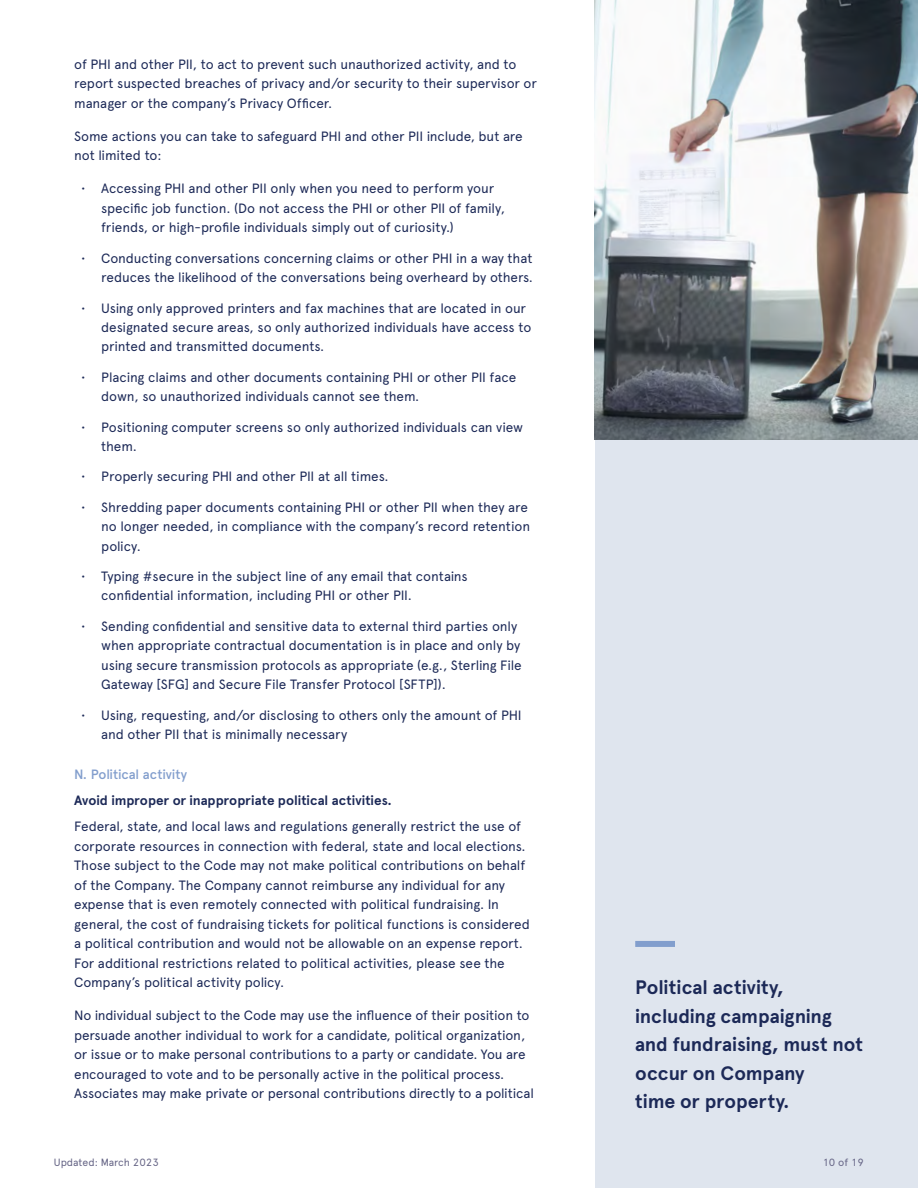
<style>
.page{position:relative;width:918px;height:1188px;background:#fff}
.page>*{position:absolute;margin:0;border:0;box-sizing:border-box;transform-origin:0 0}
.Callouts{font:700 19.5px/28.5px "Apercu Pro";letter-spacing:-.005em;color:#1c2957}
.B2-Bullets{font:13.5px/19.5px "Apercu Pro";letter-spacing:-.01em;color:#1c2957}
.B2{font:13.5px/19.5px "Apercu Pro";letter-spacing:-.01em;color:#1c2957}
.H3{font:700 13.5px "Apercu Pro";color:#1c2957}
.H2{font:500 13.5px "Apercu Pro";letter-spacing:-.01em;color:#829ecd}
.t1{font:10.5px "Apercu Pro";letter-spacing:-.005em;color:#656485}
</style>
<div class="page">
<div style="left:595px;top:0;width:323px;height:1188px;background:#dfe5ee"></div>
<img style="left:595px;top:0;width:323px;height:439px">
<div style="left:635px;top:941px;width:40px;height:6px;background:#829ecd"></div>
<p class="B2" style="left:74px;top:53px;width:464px">of PHI and other PII, to act to prevent such unauthorized activity, and to report suspected breaches of privacy and/or security to their supervisor or manager or the company’s Privacy Officer.</p>
<p class="B2" style="left:74px;top:125px;width:450px">Some actions you can take to safeguard PHI and other PII include, but are not limited to:</p>
<p class="B2-Bullets" style="left:101px;top:178px;width:405px;text-indent:-20px">• Accessing PHI and other PII only when you need to perform your specific job function. (Do not access the PHI or other PII of family, friends, or high-profile individuals simply out of curiosity.)</p>
<p class="B2-Bullets" style="left:81px;top:247px;width:454px;text-align:right">• Conducting conversations concerning claims or other PHI in a way that reduces the likelihood of the conversations being overheard by others.</p>
<p class="B2-Bullets" style="left:101px;top:297px;width:432px;text-indent:-20px">• Using only approved printers and fax machines that are located in our designated secure areas, so only authorized individuals have access to printed and transmitted documents.</p>
<p class="B2-Bullets" style="left:101px;top:366px;width:417px;text-indent:-20px">• Placing claims and other documents containing PHI or other PII face down, so unauthorized individuals cannot see them.</p>
<p class="B2-Bullets" style="left:101px;top:416px;width:423px;text-indent:-20px">• Positioning computer screens so only authorized individuals can view them.</p>
<p class="B2-Bullets" style="left:81px;top:466px;width:309px">• Properly securing PHI and other PII at all times.</p>
<p class="B2-Bullets" style="left:101px;top:496px;width:430px;text-indent:-20px">• Shredding paper documents containing PHI or other PII when they are no longer needed, in compliance with the company’s record retention policy.</p>
<p class="B2-Bullets" style="left:101px;top:565px;width:368px;text-indent:-20px">• Typing #secure in the subject line of any email that contains confidential information, including PHI or other PII.</p>
<p class="B2-Bullets" style="left:101px;top:615px;width:422px;text-indent:-20px">• Sending confidential and sensitive data to external third parties only when appropriate contractual documentation is in place and only by using secure transmission protocols as appropriate (e.g., Sterling File Gateway [SFG] and Secure File Transfer Protocol [SFTP]).</p>
<p class="B2-Bullets" style="left:101px;top:704px;width:422px;text-indent:-20px">• Using, requesting, and/or disclosing to others only the amount of PHI and other PII that is minimally necessary</p>
<h1 class="H2" style="left:74px;top:764px;width:114px">N. Political activity</h1>
<h1 class="H3" style="left:74px;top:790px;width:319px">Avoid improper or inappropriate political activities.</h1>
<p class="B2" style="left:74px;top:816px;width:457px">Federal, state, and local laws and regulations generally restrict the use of corporate resources in connection with federal, state and local elections.<br>Those subject to the Code may not make political contributions on behalf of the Company. The Company cannot reimburse any individual for any expense that is even remotely connected with political fundraising. In general, the cost of fundraising tickets for political functions is considered a political contribution and would not be allowable on an expense report.<br>For additional restrictions related to political activities, please see the Company’s political activity policy.</p>
<p class="B2" style="left:74px;top:1005px;width:461px">No individual subject to the Code may use the influence of their position to persuade another individual to work for a candidate, political organization, or issue or to make personal contributions to a party or candidate. You are encouraged to vote and to be personally active in the political process.<br>Associates may make private or personal contributions directly to a political</p>
<p class="Callouts" style="left:635px;top:972px;width:229px">Political activity, including campaigning and fundraising, must not occur on Company<br>time or property.</p>
<p class="t1" style="left:54px;top:1155px;width:106px">Updated: March 2023</p>
<p class="t1" style="left:822px;top:1155px;width:43px">10 of 19</p>
</div>
